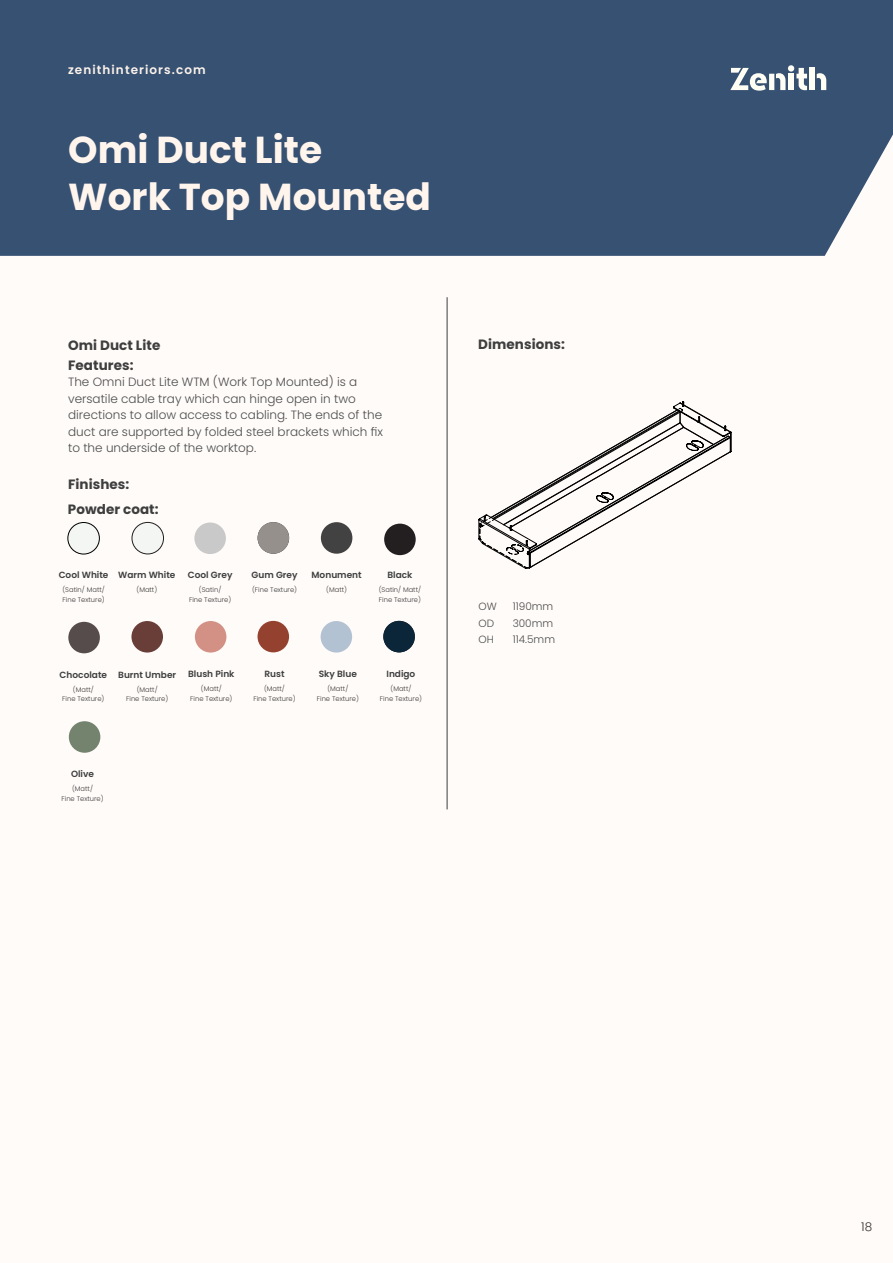
<style>
.page{position:relative;width:893px;height:1263px;background:#fffbf8}
.page>*{position:absolute;margin:0;border:0;box-sizing:border-box;transform-origin:0 0}
.PRODUCT_NAME{font:700 37.5px/47.2px "Poppins";color:#fff5ed}
.t1{font:700 13.5px "Poppins";letter-spacing:.005em;color:#3e3e3f}
.COPY{font:300 12px/16.5px "Poppins";color:#4b4c4d}
.t2{font:600 12px "Poppins";letter-spacing:.09em;color:#fdf3eb}
.t3{font:300 12px "Poppins";color:#312f30}
.t4{font:300 10.5px "Poppins";color:#4b4c4d}
.COLOURS_SPECS{font:600 9px "Poppins";color:#3e3e3f}
.COLOURS_SPECS-2{font:300 6.75px/9.8px "Poppins";color:#3e3e3f;text-align:center}
</style>
<div class="page">
<div style="left:0;top:0;width:893px;height:256px;background:#375172"></div>
<div style="left:788px;top:74px;width:6px;height:16px;background:#fffef4"></div>
<div style="left:788px;top:65px;width:6px;height:7px;background:#fffef4;border-radius:50%"></div>
<svg style="left:796px;top:68px;width:11px;height:23px"></svg>
<div style="left:810px;top:68px;width:5px;height:22px;background:#fffef4"></div>
<svg style="left:817px;top:73px;width:9px;height:17px"></svg>
<svg style="left:730px;top:68px;width:55px;height:23px"></svg>
<hr style="left:447px;top:297px;width:1px;height:512px;background:#3e3e3f">
<svg style="left:478px;top:401px;width:254px;height:168px"></svg>
<div style="left:69px;top:721px;width:31px;height:32px;background:#74836e;border-radius:50%"></div>
<div style="left:131px;top:621px;width:32px;height:31px;background:#693e38;border-radius:50%"></div>
<div style="left:384px;top:524px;width:32px;height:31px;background:#231f20;border-radius:50%"></div>
<div style="left:194px;top:522px;width:32px;height:32px;background:#c9c9c9;border-radius:50%"></div>
<div style="left:132px;top:522px;width:32px;height:32px;background:#f4f6f3;border-radius:50%"></div>
<div style="left:132px;top:522px;width:32px;height:32px;border:1px solid #231f20;border-radius:50%"></div>
<div style="left:68px;top:522px;width:31px;height:32px;background:#f4f6f3;border-radius:50%"></div>
<div style="left:68px;top:522px;width:31px;height:32px;border:1px solid #000;border-radius:50%"></div>
<div style="left:195px;top:621px;width:31px;height:31px;background:#d39185;border-radius:50%"></div>
<div style="left:321px;top:621px;width:31px;height:31px;background:#b2c2d2;border-radius:50%"></div>
<div style="left:68px;top:622px;width:32px;height:31px;background:#564c4b;border-radius:50%"></div>
<div style="left:258px;top:621px;width:31px;height:31px;background:#94412f;border-radius:50%"></div>
<div style="left:383px;top:621px;width:32px;height:31px;background:#0b2539;border-radius:16px"></div>
<div style="left:321px;top:522px;width:31px;height:32px;background:#424242;border-radius:50%"></div>
<div style="left:258px;top:522px;width:31px;height:32px;background:#95908c;border-radius:16px"></div>
<h3 class="t2" style="left:68px;top:63px;width:139px">zenithinteriors.com</h3>
<p class="PRODUCT_NAME" style="left:68px;top:126px;width:364px">Omi Duct Lite<br>Work Top Mounted</p>
<p class="t1" style="left:68px;top:338px;width:94px">Omi Duct Lite</p>
<p class="t1" style="left:68px;top:357px;width:67px">Features:</p>
<p class="COPY" style="left:68px;top:374px;width:316px">The Omni Duct Lite WTM (Work Top Mounted) is a versatile cable tray which can hinge open in two directions to allow access to cabling. The ends of the duct are supported by folded steel brackets which fix to the underside of the worktop.</p>
<p class="t1" style="left:68px;top:476px;width:63px">Finishes:</p>
<p class="t1" style="left:68px;top:501px;width:92px">Powder coat:</p>
<p class="COLOURS_SPECS" style="left:59px;top:570px;width:51px">Cool White</p>
<p class="COLOURS_SPECS-2" style="left:62px;top:585px;width:44px;text-align:left">(Satin/ Matt/<br>Fine Texture)</p>
<p class="COLOURS_SPECS" style="left:118px;top:570px;width:59px">Warm White</p>
<p class="COLOURS_SPECS-2" style="left:136px;top:585px;width:22px">(Matt)</p>
<p class="COLOURS_SPECS" style="left:188px;top:570px;width:46px">Cool Grey</p>
<p class="COLOURS_SPECS-2" style="left:189px;top:585px;width:44px">(Satin/<br>Fine Texture)</p>
<p class="COLOURS_SPECS" style="left:252px;top:570px;width:47px">Gum Grey</p>
<p class="COLOURS_SPECS-2" style="left:252px;top:585px;width:46px">(Fine Texture)</p>
<p class="COLOURS_SPECS" style="left:312px;top:570px;width:52px">Monument</p>
<p class="COLOURS_SPECS-2" style="left:326px;top:585px;width:22px">(Matt)</p>
<p class="COLOURS_SPECS" style="left:387px;top:570px;width:27px">Black</p>
<p class="COLOURS_SPECS-2" style="left:379px;top:585px;width:44px;text-align:left">(Satin/ Matt/<br>Fine Texture)</p>
<p class="COLOURS_SPECS" style="left:60px;top:669px;width:49px">Chocolate</p>
<p class="COLOURS_SPECS-2" style="left:62px;top:684px;width:44px">(Matt/<br>Fine Texture)</p>
<p class="COLOURS_SPECS" style="left:118px;top:669px;width:59px">Burnt Umber</p>
<p class="COLOURS_SPECS-2" style="left:126px;top:684px;width:44px">(Matt/<br>Fine Texture)</p>
<p class="COLOURS_SPECS" style="left:188px;top:669px;width:48px">Blush Pink</p>
<p class="COLOURS_SPECS-2" style="left:190px;top:684px;width:44px">(Matt/<br>Fine Texture)</p>
<p class="COLOURS_SPECS" style="left:264px;top:669px;width:22px">Rust</p>
<p class="COLOURS_SPECS-2" style="left:253px;top:684px;width:44px">(Matt/<br>Fine Texture)</p>
<p class="COLOURS_SPECS" style="left:319px;top:669px;width:40px">Sky Blue</p>
<p class="COLOURS_SPECS-2" style="left:317px;top:684px;width:44px">(Matt/<br>Fine Texture)</p>
<p class="COLOURS_SPECS" style="left:386px;top:669px;width:30px">Indigo</p>
<p class="COLOURS_SPECS-2" style="left:380px;top:684px;width:44px">(Matt/<br>Fine Texture)</p>
<p class="COLOURS_SPECS" style="left:71px;top:769px;width:25px">Olive</p>
<p class="COLOURS_SPECS-2" style="left:61px;top:784px;width:44px">(Matt/<br>Fine Texture)</p>
<p class="t1" style="left:478px;top:337px;width:88px">Dimensions:</p>
<p class="t4" style="left:479px;top:600px;width:20px">OW</p>
<p class="t4" style="left:513px;top:600px;width:42px">1190mm</p>
<p class="t4" style="left:479px;top:617px;width:17px">OD</p>
<p class="t4" style="left:513px;top:617px;width:42px">300mm</p>
<p class="t4" style="left:479px;top:633px;width:17px">OH</p>
<p class="t4" style="left:513px;top:633px;width:44px">114.5mm</p>
<h3 class="t3" style="left:861px;top:1220px;width:12px">18</h3>
</div>
